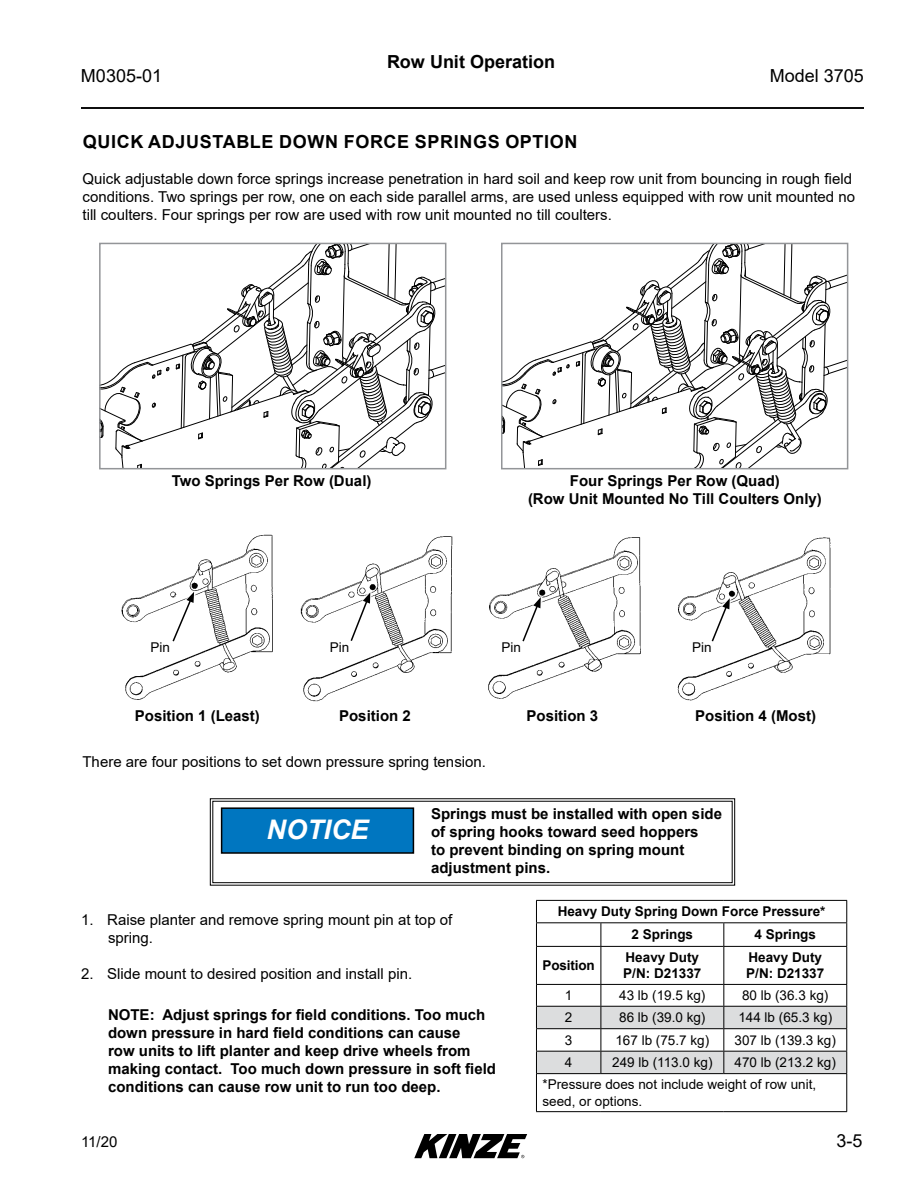
<style>
.page{position:relative;width:918px;height:1188px;background:#fff}
.page>*{position:absolute;margin:0;border:0;box-sizing:border-box;transform-origin:0 0}
.t1{font:italic 700 27px "Arial";color:#fff}
.t2{font:700 18px "Arial";letter-spacing:.035em;color:#000}
.t3{font:18px "Arial";color:#000}
.t4{font:700 18px "Arial";color:#000}
.t5{font:700 15px/18px "Arial";color:#000}
.t6{font:15px/18px "Arial";color:#000}
.t7{font:13.5px/22.5px "Arial";color:#000}
.t8{font:700 13.5px/16.2px "Arial";color:#000}
</style>
<div class="page">
<hr style="left:81px;top:107px;width:783px;height:2px;background:#000">
<svg style="left:414px;top:1134px;width:113px;height:24px"></svg>
<svg style="left:210px;top:798px;width:525px;height:88px"></svg>
<div style="left:213px;top:801px;width:519px;height:82px;border:1px solid #000"></div>
<div style="left:222px;top:808px;width:191px;height:45px;background:#0076c0"></div>
<div style="left:221px;top:807px;width:193px;height:47px;border:2px solid #000"></div>
<svg style="left:601px;top:923px;width:1px;height:23px"></svg>
<svg style="left:723px;top:923px;width:1px;height:23px"></svg>
<svg style="left:846px;top:901px;width:1px;height:45px"></svg>
<hr style="left:601px;top:947px;width:1px;height:37px;background:#000">
<hr style="left:723px;top:947px;width:1px;height:37px;background:#000">
<hr style="left:846px;top:947px;width:1px;height:37px;background:#000">
<hr style="left:846px;top:1074px;width:1px;height:37px;background:#000">
<svg style="left:536px;top:985px;width:311px;height:89px"></svg>
<hr style="left:536px;top:1074px;width:1px;height:37px;background:#000">
<hr style="left:536px;top:1111px;width:65px;height:1px;background:#000">
<hr style="left:601px;top:1111px;width:123px;height:1px;background:#000">
<hr style="left:724px;top:1111px;width:123px;height:1px;background:#000">
<hr style="left:536px;top:900px;width:65px;height:1px;background:#000">
<hr style="left:601px;top:900px;width:123px;height:1px;background:#000">
<hr style="left:724px;top:900px;width:123px;height:1px;background:#000">
<hr style="left:536px;top:922px;width:65px;height:1px;background:#000">
<svg style="left:536px;top:901px;width:1px;height:45px"></svg>
<hr style="left:601px;top:922px;width:123px;height:1px;background:#000">
<hr style="left:724px;top:922px;width:123px;height:1px;background:#000">
<hr style="left:536px;top:946px;width:65px;height:1px;background:#000">
<hr style="left:536px;top:947px;width:1px;height:37px;background:#000">
<hr style="left:601px;top:946px;width:123px;height:1px;background:#000">
<hr style="left:724px;top:946px;width:123px;height:1px;background:#000">
<hr style="left:536px;top:984px;width:65px;height:1px;background:#000">
<hr style="left:601px;top:984px;width:123px;height:1px;background:#000">
<hr style="left:724px;top:984px;width:123px;height:1px;background:#000">
<img style="left:677px;top:537px;width:154px;height:164px">
<img style="left:121px;top:534px;width:152px;height:166px">
<img style="left:300px;top:536px;width:153px;height:166px">
<img style="left:488px;top:537px;width:153px;height:162px">
<div style="left:170px;top:589px;width:27px;height:55px;background:#fff"></div>
<svg style="left:171px;top:592px;width:23px;height:50px"></svg>
<svg style="left:348px;top:590px;width:25px;height:53px"></svg>
<svg style="left:349px;top:592px;width:21px;height:51px"></svg>
<div style="left:520px;top:595px;width:23px;height:49px;background:#fff"></div>
<svg style="left:521px;top:597px;width:20px;height:45px"></svg>
<div style="left:709px;top:596px;width:23px;height:48px;background:#fff"></div>
<svg style="left:710px;top:598px;width:20px;height:44px"></svg>
<svg style="left:504px;top:246px;width:341px;height:220px"></svg>
<div style="left:501px;top:243px;width:347px;height:226px;border:2px solid #939598"></div>
<svg style="left:100px;top:246px;width:346px;height:224px"></svg>
<div style="left:99px;top:243px;width:347px;height:226px;border:2px solid #939598"></div>
<p class="t4" style="left:387px;top:49px;width:170px">Row Unit Operation</p>
<p class="t3" style="left:81px;top:63px;width:83px">M0305-01</p>
<p class="t3" style="left:770px;top:63px;width:96px">Model 3705</p>
<p class="t2" style="left:83px;top:129px;width:496px">QUICK ADJUSTABLE DOWN FORCE SPRINGS OPTION</p>
<p class="t6" style="left:82px;top:170px;width:774px">Quick adjustable down force springs increase penetration in hard soil and keep row unit from bouncing in rough field conditions. Two springs per row, one on each side parallel arms, are used unless equipped with row unit mounted no till coulters. Four springs per row are used with row unit mounted no till coulters.</p>
<p class="t5" style="left:172px;top:472px;width:201px">Two Springs Per Row (Dual)</p>
<p class="t5" style="left:528px;top:472px;width:295px;text-align:center">Four Springs Per Row (Quad)<br>(Row Unit Mounted No Till Coulters Only)</p>
<p class="t7" style="left:150px;top:636px;width:21px">Pin</p>
<p class="t7" style="left:330px;top:636px;width:21px">Pin</p>
<p class="t7" style="left:502px;top:636px;width:21px">Pin</p>
<p class="t7" style="left:692px;top:636px;width:21px">Pin</p>
<p class="t5" style="left:135px;top:707px;width:127px">Position 1 (Least)</p>
<p class="t5" style="left:339px;top:707px;width:73px">Position 2</p>
<p class="t5" style="left:527px;top:707px;width:73px">Position 3</p>
<p class="t5" style="left:695px;top:707px;width:122px">Position 4 (Most)</p>
<p class="t6" style="left:82px;top:753px;width:405px">There are four positions to set down pressure spring tension.</p>
<h1 class="t1" style="left:267px;top:812px;width:104px">NOTICE</h1>
<p class="t5" style="left:431px;top:805px;width:292px">Springs must be installed with open side of spring hooks toward seed hoppers<br>to prevent binding on spring mount adjustment pins.</p>
<p class="t6" style="left:108px;top:911px;width:346px;text-indent:-27px">1. Raise planter and remove spring mount pin at top of spring.</p>
<p class="t6" style="left:81px;top:965px;width:333px">2. Slide mount to desired position and install pin.</p>
<p class="t5" style="left:108px;top:1006px;width:390px">NOTE: Adjust springs for field conditions. Too much down pressure in hard field conditions can cause<br>row units to lift planter and keep drive wheels from making contact. Too much down pressure in soft field conditions can cause row unit to run too deep.</p>
<p class="t8" style="left:632px;top:900px;width:195px;line-height:22.4px;text-indent:-74px">Heavy Duty Spring Down Force Pressure*<br>2 Springs</p>
<p class="t8" style="left:755px;top:926px;width:63px">4 Springs</p>
<p class="t8" style="left:542px;top:958px;width:54px">Position</p>
<p class="t8" style="left:623px;top:950px;width:80px">Heavy Duty<br>P/N: D21337</p>
<p class="t8" style="left:746px;top:950px;width:80px">Heavy Duty<br>P/N: D21337</p>
<p class="t7" style="left:565px;top:984px;width:9px">1</p>
<p class="t7" style="left:619px;top:984px;width:88px">43 lb (19.5 kg)</p>
<p class="t7" style="left:742px;top:984px;width:88px">80 lb (36.3 kg)</p>
<p class="t7" style="left:565px;top:1006px;width:9px">2</p>
<p class="t7" style="left:619px;top:1006px;width:88px">86 lb (39.0 kg)</p>
<p class="t7" style="left:738px;top:1006px;width:95px">144 lb (65.3 kg)</p>
<p class="t7" style="left:565px;top:1028px;width:9px">3</p>
<p class="t7" style="left:615px;top:1028px;width:95px">167 lb (75.7 kg)</p>
<p class="t7" style="left:735px;top:1028px;width:103px">307 lb (139.3 kg)</p>
<p class="t7" style="left:565px;top:1051px;width:9px">4</p>
<p class="t7" style="left:612px;top:1051px;width:102px">249 lb (113.0 kg)</p>
<p class="t7" style="left:542px;top:1051px;width:295px;text-indent:192px">470 lb (213.2 kg) *Pressure does not include weight of row unit,</p>
<p class="t7" style="left:542px;top:1090px;width:101px">seed, or options.</p>
<p class="t6" style="left:81px;top:1133px;width:38px">11/20</p>
<p class="t3" style="left:836px;top:1128px;width:28px">3-5</p>
</div>
